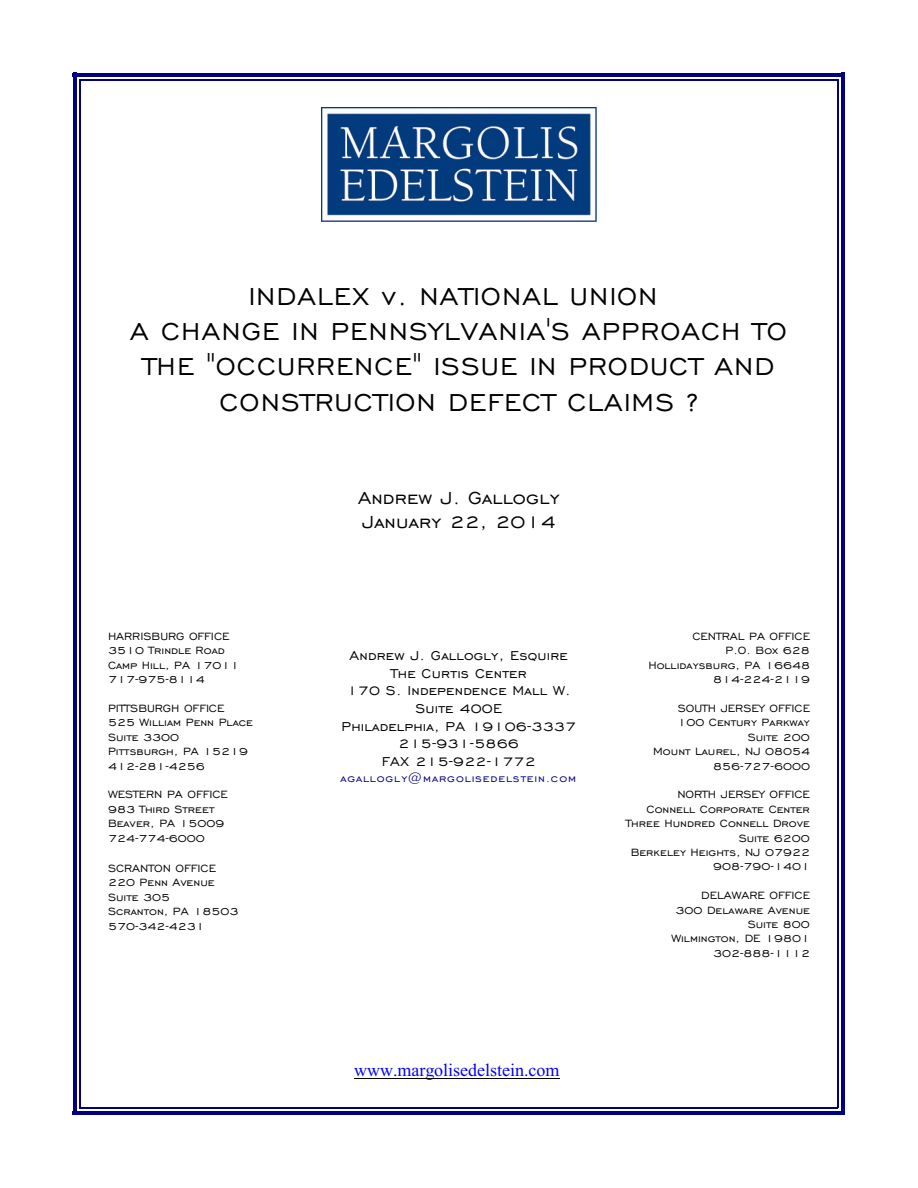
<style>
.page{position:relative;width:918px;height:1188px;background:#fff}
.page>*{position:absolute;margin:0;border:0;box-sizing:border-box;transform-origin:0 0}
.t1{font:31.35px/35.1px "Engravers Gothic BT";letter-spacing:.035em;color:#000;text-align:center}
.t2{font:italic 31.35px "Engravers Gothic BT";letter-spacing:.035em;color:#000}
.t3{font:22.35px/24px "Engravers Gothic BT";letter-spacing:.01em;color:#000}
.t4{font:18px "Times New Roman";color:#00f}
.t5{font:16.5px/17.7px "Engravers Gothic BT";letter-spacing:.01em;color:#000;text-align:center}
.t6{font:13.5px/14.4px "Engravers Gothic BT";color:#000}
.t7{font:13.5px "Engravers Gothic BT";letter-spacing:.075em;color:#000080}
</style>
<div class="page">
<hr style="left:79px;top:79px;width:2px;height:1029px;background:#000080">
<hr style="left:837px;top:79px;width:1px;height:1029px;background:#000080">
<hr style="left:79px;top:79px;width:759px;height:2px;background:#000080">
<hr style="left:79px;top:1107px;width:759px;height:1px;background:#000080">
<hr style="left:73px;top:73px;width:3px;height:1042px;background:#000080">
<hr style="left:841px;top:73px;width:4px;height:1042px;background:#000080">
<hr style="left:73px;top:73px;width:772px;height:3px;background:#000080">
<hr style="left:73px;top:1111px;width:772px;height:4px;background:#000080">
<hr style="left:354px;top:1078px;width:206px;height:1px;background:#000">
<img style="left:321px;top:108px;width:276px;height:113px">
<h1 class="t2" style="left:248px;top:281px;width:411px">INDALEX v. NATIONAL UNION</h1>
<h1 class="t1" style="left:130px;top:315px;width:658px">A CHANGE IN PENNSYLVANIA'S APPROACH TO<br>THE "OCCURRENCE" ISSUE IN PRODUCT AND<br>CONSTRUCTION DEFECT CLAIMS ?</h1>
<p class="t6" style="left:108px;top:629px;width:133px">HARRISBURG OFFICE<br>3510 Trindle Road<br>Camp Hill, PA 17011<br>717-975-8114</p>
<p class="t6" style="left:108px;top:701px;width:147px">PITTSBURGH OFFICE<br>525 William Penn Place<br>Suite 3300<br>Pittsburgh, PA 15219<br>412-281-4256</p>
<p class="t6" style="left:108px;top:788px;width:121px">WESTERN PA OFFICE<br>983 Third Street<br>Beaver, PA 15009<br>724-774-6000</p>
<p class="t6" style="left:108px;top:861px;width:132px">SCRANTON OFFICE<br>220 Penn Avenue<br>Suite 305<br>Scranton, PA 18503<br>570-342-4231</p>
<h2 class="t3" style="left:358px;top:486px;width:203px">Andrew J. Gallogly<br>January 22, 2014</h2>
<p class="t5" style="left:342px;top:647px;width:236px">Andrew J. Gallogly, Esquire<br>The Curtis Center<br>170 S. Independence Mall W.<br>Suite 400E<br>Philadelphia, PA 19106-3337<br>215-931-5866<br>FAX 215-922-1772</p>
<p class="t7" style="left:341px;top:772px;width:237px">agallogly@margolisedelstein.com</p>
<h3 class="t4" style="left:354px;top:1063px;width:207px">www.margolisedelstein.com</h3>
<p class="t6" style="left:648px;top:629px;width:163px;text-align:right">CENTRAL PA OFFICE<br>P.O. Box 628<br>Hollidaysburg, PA 16648<br>814-224-2119</p>
<p class="t6" style="left:653px;top:701px;width:158px;text-align:right">SOUTH JERSEY OFFICE<br>100 Century Parkway<br>Suite 200<br>Mount Laurel, NJ 08054<br>856-727-6000</p>
<p class="t6" style="left:626px;top:788px;width:186px;text-align:right">NORTH JERSEY OFFICE<br>Connell Corporate Center<br>Three Hundred Connell Drove<br>Suite 6200<br>Berkeley Heights, NJ 07922<br>908-790-1401</p>
<p class="t6" style="left:671px;top:888px;width:140px;text-align:right">DELAWARE OFFICE<br>300 Delaware Avenue<br>Suite 800<br>Wilmington, DE 19801<br>302-888-1112</p>
</div>
